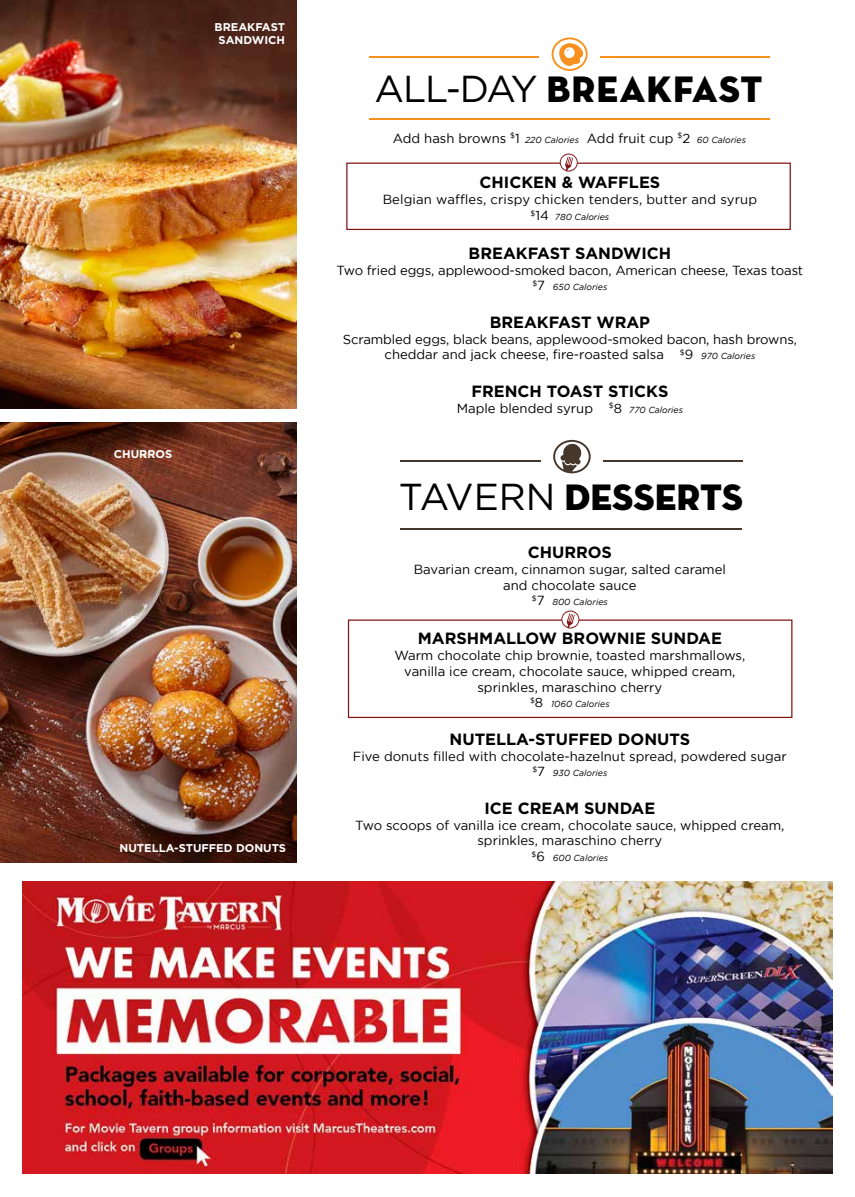
<style>
.page{position:relative;width:855px;height:1197px;background:#fff}
.page>*{position:absolute;margin:0;border:0;box-sizing:border-box;transform-origin:0 0}
.t1{font:37.5px "Neutra Disp Titling";letter-spacing:.03em;color:#000}
.t2{font:37.5px "Neutra Disp Titling";color:#000}
.t3{font:700 16.25px "Gotham";color:#000}
.t4{font:13.12px/15.8px "Gotham";color:#000;text-align:center}
.t5{font:700 11.25px/13.5px "Gotham";color:#fff;text-align:center}
.t6{font:italic 8.75px "Gotham";color:#000}
.s1{font-family:"Gotham HTF"}
.s2{font-style:italic;font-size:8.75px}
.s3{font-style:normal;font-size:13.12px}
</style>
<div class="page">
<hr style="left:401px;top:528px;width:341px;height:1px;background:#45372c">
<hr style="left:401px;top:460px;width:140px;height:1px;background:#45372c">
<hr style="left:603px;top:460px;width:139px;height:1px;background:#45372c">
<svg style="left:553px;top:440px;width:38px;height:33px"></svg>
<img style="left:0;top:422px;width:297px;height:440px">
<img style="left:0;top:0;width:297px;height:408px">
<div style="left:348px;top:620px;width:444px;height:98px;border:1px solid #821517"></div>
<svg style="left:561px;top:611px;width:18px;height:18px"></svg>
<hr style="left:369px;top:118px;width:401px;height:1px;background:#f79220">
<hr style="left:370px;top:57px;width:169px;height:1px;background:#f79220">
<hr style="left:601px;top:57px;width:169px;height:1px;background:#f79220">
<svg style="left:552px;top:37px;width:36px;height:34px"></svg>
<div style="left:346px;top:163px;width:445px;height:67px;border:1px solid #821517"></div>
<svg style="left:560px;top:154px;width:18px;height:18px"></svg>
<img style="left:22px;top:881px;width:810px;height:292px">
<p class="t5" style="left:215px;top:20px;width:72px">BREAKFAST<br>SANDWICH</p>
<p class="t5" style="left:114px;top:448px;width:60px">CHURROS</p>
<p class="t5" style="left:120px;top:841px;width:168px">NUTELLA-STUFFED DONUTS</p>
<h1 class="t1" style="left:375px;top:66px;width:389px"><span class="s1">ALL-DAY</span> BREAKFAST</h1>
<p class="t4" style="left:393px;top:130px;width:355px">Add hash browns <sup>$</sup>1 <span class="s2">220 Calories</span> Add fruit cup <sup>$</sup>2 <span class="s2">60 Calories</span></p>
<p class="t3" style="left:480px;top:172px;width:182px">CHICKEN &amp; WAFFLES</p>
<p class="t4" style="left:383px;top:191px;width:376px">Belgian waffles, crispy chicken tenders, butter and syrup</p>
<p class="t6" style="left:531px;top:212px;width:80px"><sup>$</sup><span class="s3">14</span> 780 Calories</p>
<p class="t3" style="left:469px;top:242px;width:204px">BREAKFAST SANDWICH</p>
<p class="t4" style="left:337px;top:262px;width:468px">Two fried eggs, applewood-smoked bacon, American cheese, Texas toast</p>
<p class="t6" style="left:532px;top:282px;width:76px"><sup>$</sup><span class="s3">7</span> 650 Calories</p>
<p class="t3" style="left:490px;top:311px;width:162px">BREAKFAST WRAP</p>
<p class="t4" style="left:343px;top:331px;width:456px">Scrambled eggs, black beans, applewood-smoked bacon, hash browns, cheddar and jack cheese, fire-roasted salsa <sup>$</sup>9 <span class="s2">970 Calories</span></p>
<p class="t3" style="left:471px;top:380px;width:198px">FRENCH TOAST STICKS</p>
<p class="t4" style="left:457px;top:400px;width:228px">Maple blended syrup <sup>$</sup>8 <span class="s2">770 Calories</span></p>
<h1 class="t2" style="left:399px;top:473px;width:346px"><span class="s1">TAVERN</span> DESSERTS</h1>
<p class="t3" style="left:528px;top:542px;width:86px">CHURROS</p>
<p class="t4" style="left:414px;top:561px;width:314px">Bavarian cream, cinnamon sugar, salted caramel and chocolate sauce</p>
<p class="t6" style="left:532px;top:597px;width:77px"><sup>$</sup><span class="s3">7</span> 800 Calories</p>
<p class="t3" style="left:418px;top:628px;width:306px">MARSHMALLOW BROWNIE SUNDAE</p>
<p class="t4" style="left:394px;top:647px;width:352px">Warm chocolate chip brownie, toasted marshmallows, vanilla ice cream, chocolate sauce, whipped cream, sprinkles, maraschino cherry</p>
<p class="t6" style="left:530px;top:699px;width:81px"><sup>$</sup><span class="s3">8</span> 1060 Calories</p>
<p class="t3" style="left:450px;top:728px;width:242px">NUTELLA-STUFFED DONUTS</p>
<p class="t4" style="left:353px;top:748px;width:435px">Five donuts filled with chocolate-hazelnut spread, powdered sugar</p>
<p class="t6" style="left:532px;top:768px;width:76px"><sup>$</sup><span class="s3">7</span> 930 Calories</p>
<p class="t3" style="left:485px;top:797px;width:172px">ICE CREAM SUNDAE</p>
<p class="t4" style="left:355px;top:817px;width:431px">Two scoops of vanilla ice cream, chocolate sauce, whipped cream, sprinkles, maraschino cherry</p>
<p class="t6" style="left:532px;top:853px;width:78px"><sup>$</sup><span class="s3">6</span> 600 Calories</p>
</div>
